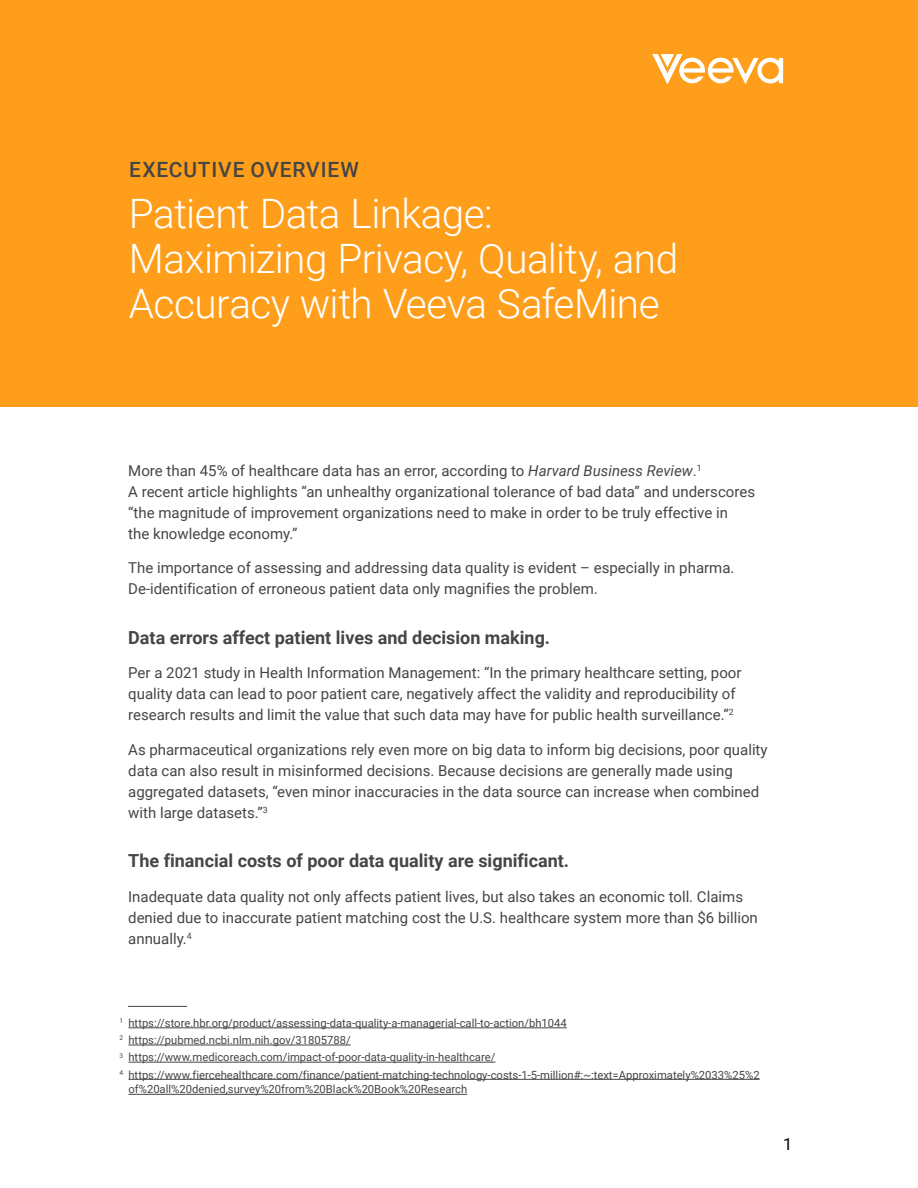
<style>
.page{position:relative;width:918px;height:1188px;background:#fff}
.page>*{position:absolute;margin:0;border:0;box-sizing:border-box;transform-origin:0 0}
.t1{font:300 40.5px/45px "Roboto";letter-spacing:-.015em;color:#fff}
.t2{font:500 21px "Roboto";letter-spacing:.04em;color:#444545}
.t3{font:700 18px "Roboto";color:#444545}
.t4{font:16.5px "Roboto";color:#000}
.t5{font:15px/21px "Roboto";color:#444545}
.t6{font:11.25px/17.1px "Roboto";color:#444545}
.s1{font-style:italic}
</style>
<div class="page">
<div style="left:0;top:0;width:918px;height:407px;background:#ff9e1a"></div>
<svg style="left:653px;top:54px;width:130px;height:30px"></svg>
<hr style="left:128px;top:1006px;width:59px;height:1px;background:#444545">
<hr style="left:128px;top:1028px;width:439px;height:1px;background:#444545">
<hr style="left:128px;top:1045px;width:223px;height:1px;background:#444545">
<hr style="left:128px;top:1062px;width:367px;height:1px;background:#444545">
<hr style="left:128px;top:1079px;width:632px;height:1px;background:#444545">
<hr style="left:128px;top:1094px;width:339px;height:1px;background:#444545">
<h2 class="t2" style="left:129px;top:154px;width:231px">EXECUTIVE OVERVIEW</h2>
<h1 class="t1" style="left:129px;top:190px;width:551px">Patient Data Linkage:<br>Maximizing Privacy, Quality, and<br>Accuracy with Veeva SafeMine</h1>
<p class="t5" style="left:128px;top:459px;width:628px">More than 45% of healthcare data has an error, according to <span class="s1">Harvard Business Review</span>.<sup>1<br></sup>A recent article highlights “an unhealthy organizational tolerance of bad data” and underscores “the magnitude of improvement organizations need to make in order to be truly effective in<br>the knowledge economy.”</p>
<p class="t5" style="left:128px;top:557px;width:608px">The importance of assessing and addressing data quality is evident – especially in pharma.<br>De-identification of erroneous patient data only magnifies the problem.</p>
<p class="t3" style="left:128px;top:625px;width:423px">Data errors affect patient lives and decision making.</p>
<p class="t5" style="left:128px;top:662px;width:615px">Per a 2021 study in Health Information Management: “In the primary healthcare setting, poor quality data can lead to poor patient care, negatively affect the validity and reproducibility of research results and limit the value that such data may have for public health surveillance.”<sup>2</sup></p>
<p class="t5" style="left:128px;top:738px;width:641px">As pharmaceutical organizations rely even more on big data to inform big decisions, poor quality data can also result in misinformed decisions. Because decisions are generally made using aggregated datasets, “even minor inaccuracies in the data source can increase when combined with large datasets.”<sup>3</sup></p>
<p class="t3" style="left:128px;top:848px;width:442px">The financial costs of poor data quality are significant.</p>
<p class="t5" style="left:128px;top:885px;width:631px">Inadequate data quality not only affects patient lives, but also takes an economic toll. Claims denied due to inaccurate patient matching cost the U.S. healthcare system more than $6 billion annually.<sup>4</sup></p>
<p class="t6" style="left:119px;top:1014px;width:642px"><sup>1</sup> https://store.hbr.org/product/assessing-data-quality-a-managerial-call-to-action/bh1044<br><sup>2</sup> https://pubmed.ncbi.nlm.nih.gov/31805788/<br><sup>3</sup> https://www.medicoreach.com/impact-of-poor-data-quality-in-healthcare/<br><sup>4</sup> https://www.fiercehealthcare.com/finance/patient-matching-technology-costs-1-5-million#:~:text=Approximately%2033%25%2</p>
<p class="t6" style="left:128px;top:1081px;width:340px">of%20all%20denied,survey%20from%20Black%20Book%20Research</p>
<p class="t4" style="left:783px;top:1132px;width:11px">1</p>
</div>
